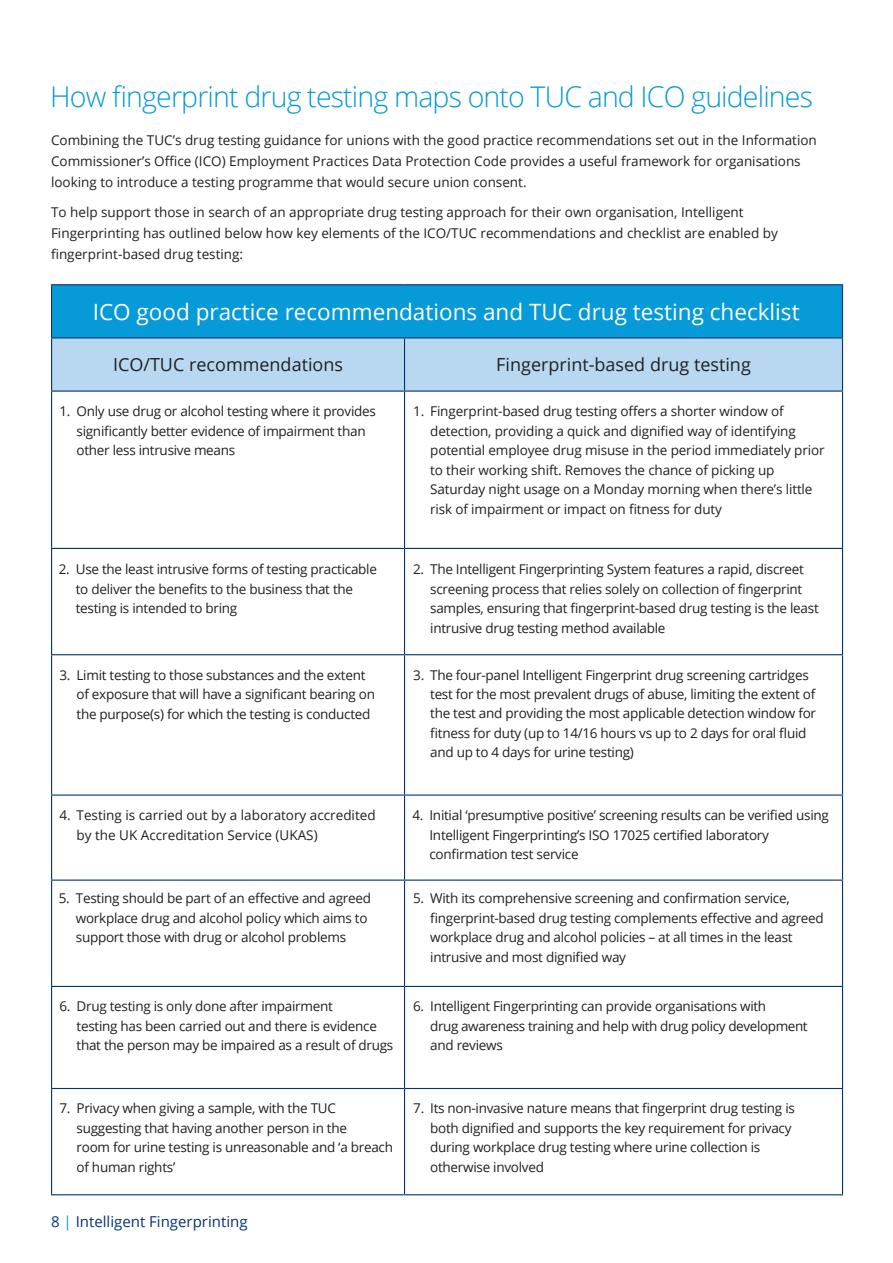
<style>
.page{position:relative;width:893px;height:1263px;background:#fff}
.page>*{position:absolute;margin:0;border:0;box-sizing:border-box;transform-origin:0 0}
.t1{font:300 28.5px "Open Sans";letter-spacing:-.03em;color:#069ad9}
.t2{font:22.5px "Open Sans";color:#fff}
.t3{font:18px "Open Sans";color:#231f20}
.t4{font:15px "Open Sans";color:#053474}
.t5{font:13.5px/19.5px "Open Sans";letter-spacing:-.02em;color:#231f20}
.t6{font:13.5px/21px "Open Sans";color:#231f20}
.s1{color:#069ad9}
</style>
<div class="page">
<svg style="left:52px;top:285px;width:790px;height:105px;background:#5eb7e3"></svg>
<hr style="left:51px;top:284px;width:354px;height:1px;background:#053474">
<hr style="left:51px;top:285px;width:1px;height:52px;background:#053474">
<hr style="left:404px;top:284px;width:439px;height:1px;background:#053474">
<hr style="left:842px;top:285px;width:1px;height:52px;background:#053474">
<hr style="left:51px;top:337px;width:354px;height:1px;background:#053474">
<hr style="left:404px;top:337px;width:439px;height:1px;background:#053474">
<hr style="left:51px;top:338px;width:1px;height:52px;background:#053474">
<hr style="left:404px;top:338px;width:1px;height:52px;background:#053474">
<hr style="left:842px;top:338px;width:1px;height:52px;background:#053474">
<hr style="left:51px;top:390px;width:354px;height:2px;background:#053474">
<hr style="left:51px;top:392px;width:1px;height:156px;background:#053474">
<hr style="left:404px;top:390px;width:439px;height:2px;background:#053474">
<hr style="left:404px;top:392px;width:1px;height:156px;background:#053474">
<hr style="left:842px;top:392px;width:1px;height:156px;background:#053474">
<hr style="left:51px;top:548px;width:354px;height:1px;background:#053474">
<hr style="left:51px;top:549px;width:1px;height:105px;background:#053474">
<hr style="left:404px;top:548px;width:439px;height:1px;background:#053474">
<hr style="left:404px;top:549px;width:1px;height:105px;background:#053474">
<hr style="left:842px;top:549px;width:1px;height:105px;background:#053474">
<hr style="left:51px;top:654px;width:354px;height:1px;background:#053474">
<hr style="left:51px;top:655px;width:1px;height:139px;background:#053474">
<hr style="left:404px;top:654px;width:439px;height:1px;background:#053474">
<hr style="left:404px;top:655px;width:1px;height:139px;background:#053474">
<hr style="left:842px;top:655px;width:1px;height:139px;background:#053474">
<hr style="left:51px;top:794px;width:354px;height:2px;background:#053474">
<hr style="left:51px;top:796px;width:1px;height:83px;background:#053474">
<hr style="left:404px;top:794px;width:439px;height:2px;background:#053474">
<hr style="left:404px;top:796px;width:1px;height:83px;background:#053474">
<hr style="left:842px;top:796px;width:1px;height:83px;background:#053474">
<hr style="left:51px;top:879px;width:354px;height:2px;background:#053474">
<hr style="left:51px;top:881px;width:1px;height:105px;background:#053474">
<hr style="left:404px;top:879px;width:439px;height:2px;background:#053474">
<hr style="left:404px;top:881px;width:1px;height:105px;background:#053474">
<hr style="left:842px;top:881px;width:1px;height:105px;background:#053474">
<hr style="left:51px;top:986px;width:354px;height:1px;background:#053474">
<hr style="left:51px;top:987px;width:1px;height:101px;background:#053474">
<hr style="left:404px;top:986px;width:439px;height:1px;background:#053474">
<hr style="left:404px;top:987px;width:1px;height:101px;background:#053474">
<hr style="left:842px;top:987px;width:1px;height:101px;background:#053474">
<hr style="left:51px;top:1088px;width:354px;height:1px;background:#053474">
<hr style="left:51px;top:1089px;width:1px;height:105px;background:#053474">
<hr style="left:404px;top:1088px;width:439px;height:1px;background:#053474">
<hr style="left:404px;top:1089px;width:1px;height:105px;background:#053474">
<hr style="left:842px;top:1089px;width:1px;height:105px;background:#053474">
<hr style="left:51px;top:1194px;width:354px;height:1px;background:#053474">
<hr style="left:404px;top:1194px;width:439px;height:1px;background:#053474">
<h1 class="t1" style="left:50px;top:77px;width:764px">How fingerprint drug testing maps onto TUC and ICO guidelines</h1>
<p class="t6" style="left:51px;top:130px;width:767px">Combining the TUC’s drug testing guidance for unions with the good practice recommendations set out in the Information<br>Commissioner’s Office (ICO) Employment Practices Data Protection Code provides a useful framework for organisations looking to introduce a testing programme that would secure union consent.</p>
<p class="t6" style="left:51px;top:201px;width:728px">To help support those in search of an appropriate drug testing approach for their own organisation, Intelligent<br>Fingerprinting has outlined below how key elements of the ICO/TUC recommendations and checklist are enabled by fingerprint-based drug testing:</p>
<h2 class="t2" style="left:93px;top:296px;width:708px">ICO good practice recommendations and TUC drug testing checklist</h2>
<h3 class="t3" style="left:113px;top:352px;width:232px">ICO/TUC recommendations</h3>
<h3 class="t3" style="left:496px;top:352px;width:256px">Fingerprint-based drug testing</h3>
<p class="t5" style="left:77px;top:401px;width:301px;text-indent:-17px">1. Only use drug or alcohol testing where it provides significantly better evidence of impairment than other less intrusive means</p>
<p class="t5" style="left:430px;top:401px;width:396px;text-indent:-17px">1. Fingerprint-based drug testing offers a shorter window of detection, providing a quick and dignified way of identifying potential employee drug misuse in the period immediately prior to their working shift. Removes the chance of picking up Saturday night usage on a Monday morning when there’s little risk of impairment or impact on fitness for duty</p>
<p class="t5" style="left:76px;top:559px;width:303px;text-indent:-17px">2. Use the least intrusive forms of testing practicable to deliver the benefits to the business that the testing is intended to bring</p>
<p class="t5" style="left:430px;top:559px;width:390px;text-indent:-17px">2. The Intelligent Fingerprinting System features a rapid, discreet screening process that relies solely on collection of fingerprint samples, ensuring that fingerprint-based drug testing is the least intrusive drug testing method available</p>
<p class="t5" style="left:77px;top:664px;width:300px;text-indent:-17px">3. Limit testing to those substances and the extent of exposure that will have a significant bearing on the purpose(s) for which the testing is conducted</p>
<p class="t5" style="left:430px;top:664px;width:387px;text-indent:-17px">3. The four-panel Intelligent Fingerprint drug screening cartridges test for the most prevalent drugs of abuse, limiting the extent of the test and providing the most applicable detection window for fitness for duty (up to 14/16 hours vs up to 2 days for oral fluid and up to 4 days for urine testing)</p>
<p class="t6" style="left:77px;top:805px;width:301px;line-height:19.5px;text-indent:-17px">4. Testing is carried out by a laboratory accredited by the UK Accreditation Service (UKAS)</p>
<p class="t5" style="left:429px;top:805px;width:401px;text-indent:-17px">4. Initial ‘presumptive positive’ screening results can be verified using<br>Intelligent Fingerprinting’s ISO 17025 certified laboratory confirmation test service</p>
<p class="t5" style="left:76px;top:888px;width:297px;text-indent:-17px">5. Testing should be part of an effective and agreed workplace drug and alcohol policy which aims to support those with drug or alcohol problems</p>
<p class="t5" style="left:430px;top:888px;width:395px;text-indent:-17px">5. With its comprehensive screening and confirmation service, fingerprint-based drug testing complements effective and agreed workplace drug and alcohol policies – at all times in the least intrusive and most dignified way</p>
<p class="t5" style="left:77px;top:996px;width:318px;text-indent:-17px">6. Drug testing is only done after impairment<br>testing has been carried out and there is evidence that the person may be impaired as a result of drugs</p>
<p class="t5" style="left:430px;top:996px;width:379px;text-indent:-17px">6. Intelligent Fingerprinting can provide organisations with<br>drug awareness training and help with drug policy development and reviews</p>
<p class="t5" style="left:77px;top:1098px;width:318px;text-indent:-17px">7. Privacy when giving a sample, with the TUC suggesting that having another person in the<br>room for urine testing is unreasonable and ‘a breach of human rights’</p>
<p class="t5" style="left:430px;top:1098px;width:366px;text-indent:-17px">7. Its non-invasive nature means that fingerprint drug testing is both dignified and supports the key requirement for privacy during workplace drug testing where urine collection is otherwise involved</p>
<p class="t4" style="left:51px;top:1211px;width:198px">8 <span class="s1">|</span> Intelligent Fingerprinting</p>
</div>
